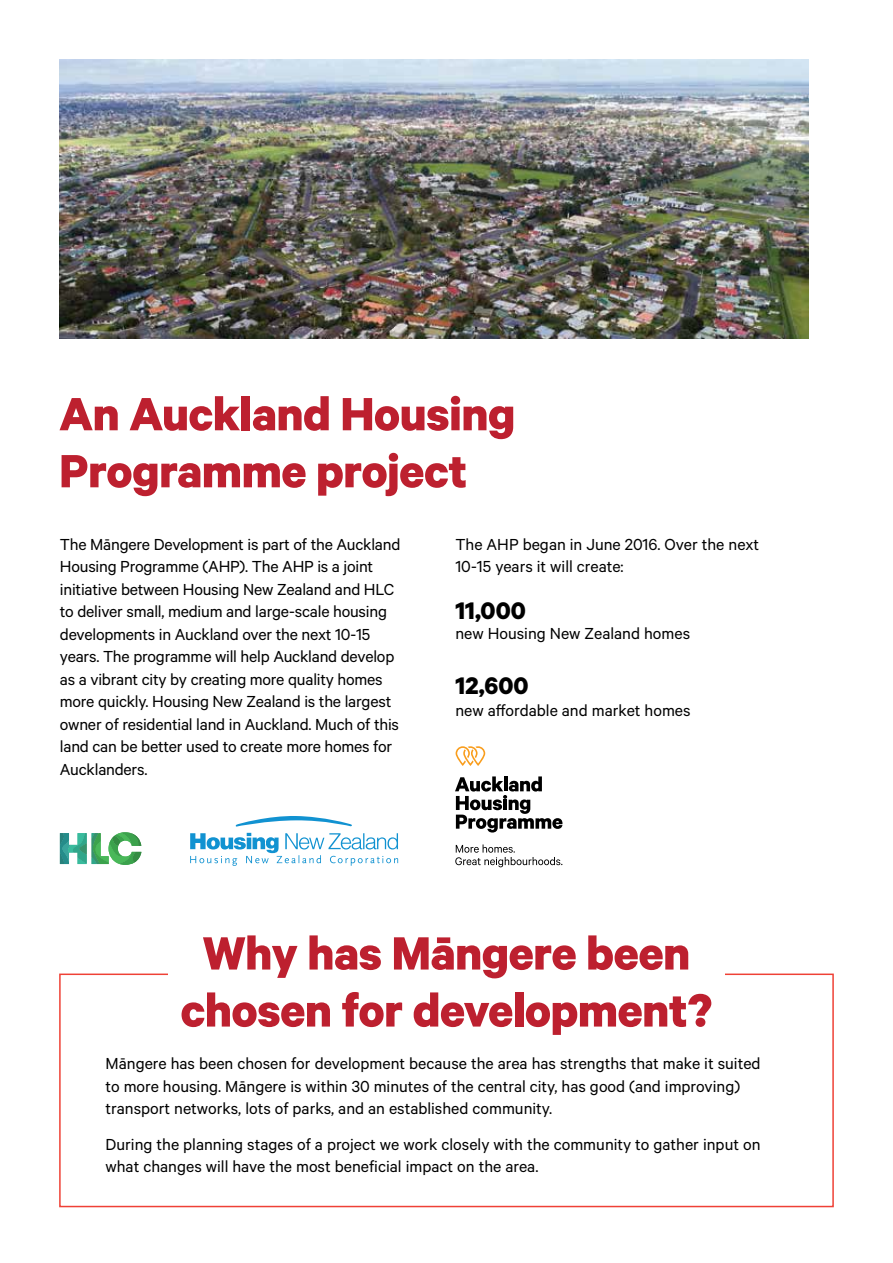
<style>
.page{position:relative;width:893px;height:1263px;background:#fff}
.page>*{position:absolute;margin:0;border:0;box-sizing:border-box;transform-origin:0 0}
.t1{font:700 52.5px/57px "Calibre";letter-spacing:-.01em;color:#bd202f}
.t2{font:700 27px "Calibre";color:#000}
.t3{font:18px/22.5px "Calibre";letter-spacing:-.01em;color:#000}
</style>
<div class="page">
<img style="left:60px;top:60px;width:748px;height:279px">
<svg style="left:190px;top:816px;width:208px;height:50px"></svg>
<svg style="left:60px;top:832px;width:81px;height:33px"></svg>
<div style="left:59px;top:973px;width:775px;height:234px;border:2px solid #ef4136"></div>
<div style="left:168px;top:935px;width:557px;height:131px;background:#fff"></div>
<svg style="left:455px;top:776px;width:107px;height:56px"></svg>
<svg style="left:455px;top:844px;width:107px;height:23px"></svg>
<svg style="left:456px;top:746px;width:29px;height:20px"></svg>
<h1 class="t1" style="left:59px;top:384px;width:458px">An Auckland Housing<br>Programme project</h1>
<p class="t3" style="left:60px;top:532px;width:342px">The Māngere Development is part of the Auckland Housing Programme (AHP). The AHP is a joint initiative between Housing New Zealand and HLC to deliver small, medium and large-scale housing developments in Auckland over the next 10-15 years. The programme will help Auckland develop as a vibrant city by creating more quality homes more quickly. Housing New Zealand is the largest owner of residential land in Auckland. Much of this land can be better used to create more homes for Aucklanders.</p>
<p class="t3" style="left:455px;top:532px;width:305px">The AHP began in June 2016. Over the next<br>10-15 years it will create:</p>
<h2 class="t2" style="left:455px;top:594px;width:72px">11,000</h2>
<p class="t3" style="left:455px;top:621px;width:236px">new Housing New Zealand homes</p>
<h2 class="t2" style="left:455px;top:669px;width:75px">12,600</h2>
<p class="t3" style="left:455px;top:699px;width:237px">new affordable and market homes</p>
<h1 class="t1" style="left:181px;top:923px;width:533px;text-align:center">Why has Māngere been chosen for development?</h1>
<p class="t3" style="left:106px;top:1052px;width:657px">Māngere has been chosen for development because the area has strengths that make it suited to more housing. Māngere is within 30 minutes of the central city, has good (and improving) transport networks, lots of parks, and an established community.</p>
<p class="t3" style="left:106px;top:1132px;width:656px">During the planning stages of a project we work closely with the community to gather input on what changes will have the most beneficial impact on the area.</p>
</div>
